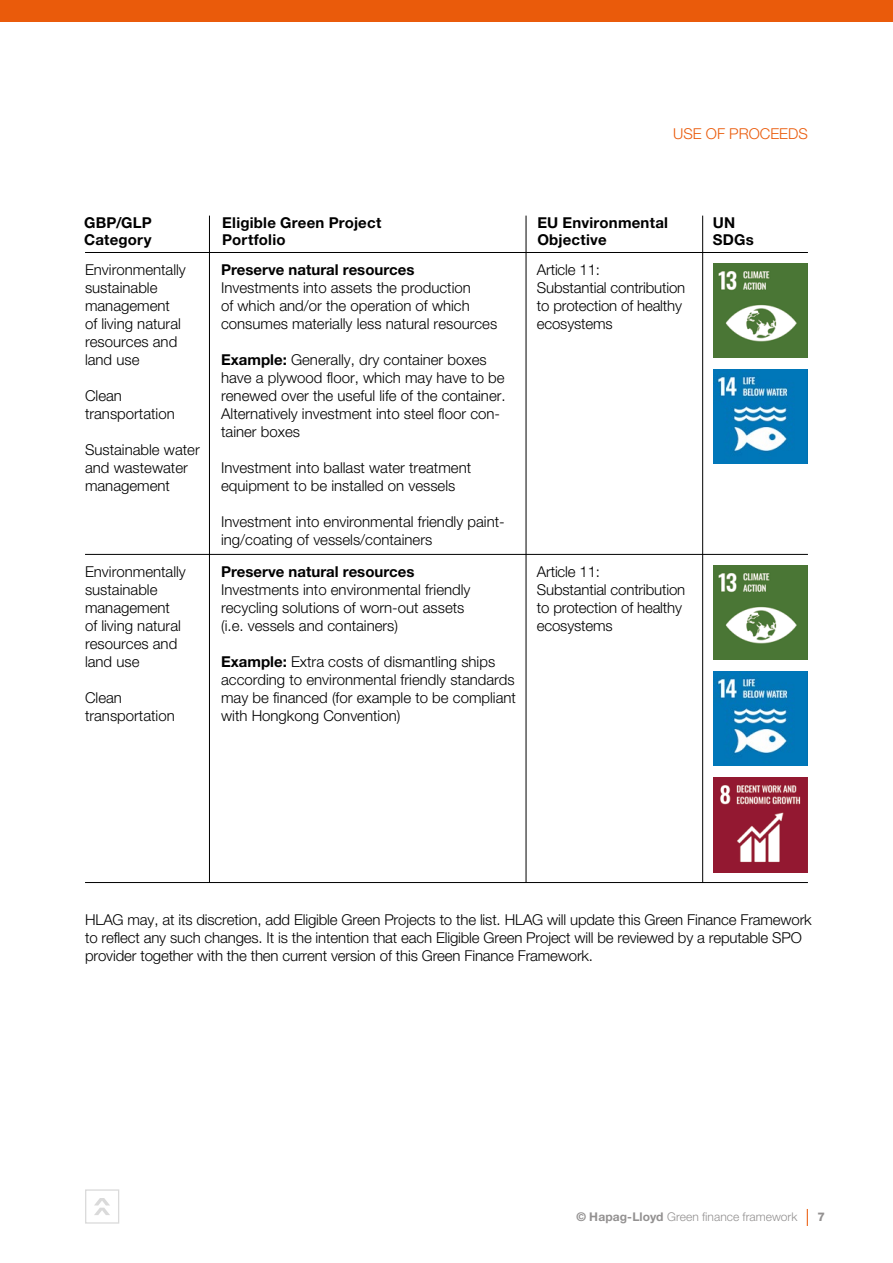
<style>
.page{position:relative;width:893px;height:1263px;background:#fff}
.page>*{position:absolute;margin:0;border:0;box-sizing:border-box;transform-origin:0 0}
.t1{font:300 15px/18px "Helvetica Neue LT";color:#000}
.t2{font:700 15px "Helvetica Neue LT";letter-spacing:.01em;color:#000}
.t3{font:300 15px "Helvetica Neue LT";color:#ea5b0b}
.t4{font:300 12px "Helvetica Neue LT";letter-spacing:.005em;color:#939191}
.t5{font:800 12px "Helvetica Neue LT";color:#939191}
.s1{font-weight:700}
</style>
<div class="page">
<svg style="left:807px;top:1209px;width:1px;height:17px"></svg>
<hr style="left:85px;top:554px;width:723px;height:1px;background:#000">
<hr style="left:85px;top:882px;width:723px;height:1px;background:#000">
<hr style="left:85px;top:252px;width:723px;height:1px;background:#000">
<hr style="left:209px;top:216px;width:1px;height:667px;background:#000">
<hr style="left:526px;top:216px;width:1px;height:667px;background:#000">
<hr style="left:702px;top:216px;width:1px;height:667px;background:#000">
<img style="left:713px;top:263px;width:94px;height:94px">
<img style="left:713px;top:565px;width:94px;height:94px">
<img style="left:713px;top:370px;width:94px;height:94px">
<img style="left:713px;top:671px;width:94px;height:95px">
<img style="left:713px;top:778px;width:94px;height:94px">
<div style="left:0;top:0;width:893px;height:21px;background:#ea5b0b"></div>
<svg style="left:94px;top:1198px;width:16px;height:17px"></svg>
<div style="left:85px;top:1189px;width:34px;height:34px;border:1px solid #dadada"></div>
<p class="t3" style="left:673px;top:125px;width:136px">USE OF PROCEEDS</p>
<p class="t2" style="left:84px;top:214px;width:69px">GBP/GLP</p>
<p class="t2" style="left:222px;top:214px;width:160px">Eligible Green Project</p>
<p class="t2" style="left:537px;top:214px;width:132px">EU Environmental</p>
<p class="t2" style="left:713px;top:214px;width:24px">UN</p>
<p class="t2" style="left:84px;top:230px;width:69px">Category</p>
<p class="t2" style="left:222px;top:230px;width:65px">Portfolio</p>
<p class="t2" style="left:537px;top:230px;width:71px">Objective</p>
<p class="t2" style="left:713px;top:230px;width:42px">SDGs</p>
<p class="t1" style="left:85px;top:260px;width:102px">Environmentally sustainable management of living natural resources and land use</p>
<p class="t1" style="left:85px;top:386px;width:91px">Clean transportation</p>
<p class="t1" style="left:85px;top:440px;width:116px">Sustainable water and wastewater management</p>
<p class="t1" style="left:85px;top:562px;width:102px">Environmentally sustainable management of living natural resources and land use</p>
<p class="t1" style="left:85px;top:688px;width:91px">Clean transportation</p>
<p class="t2" style="left:221px;top:260px;width:195px">Preserve natural resources</p>
<p class="t1" style="left:221px;top:278px;width:278px">Investments into assets the production<br>of which and/or the operation of which consumes materially less natural resources</p>
<p class="t1" style="left:221px;top:350px;width:286px"><span class="s1">Example:</span> Generally, dry container boxes have a plywood floor, which may have to be renewed over the useful life of the container.<br>Alternatively investment into steel floor con&shy;tainer boxes</p>
<p class="t1" style="left:221px;top:458px;width:252px">Investment into ballast water treatment equipment to be installed on vessels</p>
<p class="t1" style="left:221px;top:512px;width:285px">Investment into environmental friendly paint&shy;ing/coating of vessels/containers</p>
<p class="t2" style="left:221px;top:562px;width:195px">Preserve natural resources</p>
<p class="t1" style="left:221px;top:580px;width:251px">Investments into environmental friendly recycling solutions of worn-out assets (i.e. vessels and containers)</p>
<p class="t1" style="left:221px;top:652px;width:296px"><span class="s1">Example:</span> Extra costs of dismantling ships according to environmental friendly standards may be financed (for example to be compliant with Hongkong Convention)</p>
<p class="t1" style="left:537px;top:260px;width:150px">Article 11:<br>Substantial contribution to protection of healthy ecosystems</p>
<p class="t1" style="left:537px;top:562px;width:150px">Article 11:<br>Substantial contribution to protection of healthy ecosystems</p>
<p class="t1" style="left:85px;top:910px;width:728px">HLAG may, at its discretion, add Eligible Green Projects to the list. HLAG will update this Green Finance Framework to reflect any such changes. It is the intention that each Eligible Green Project will be reviewed by a reputable SPO provider together with the then current version of this Green Finance Framework.</p>
<p class="t4" style="left:576px;top:1210px;width:223px"><span class="s1">© Hapag-Lloyd</span> Green finance framework</p>
<p class="t5" style="left:817px;top:1210px;width:9px">7</p>
</div>
